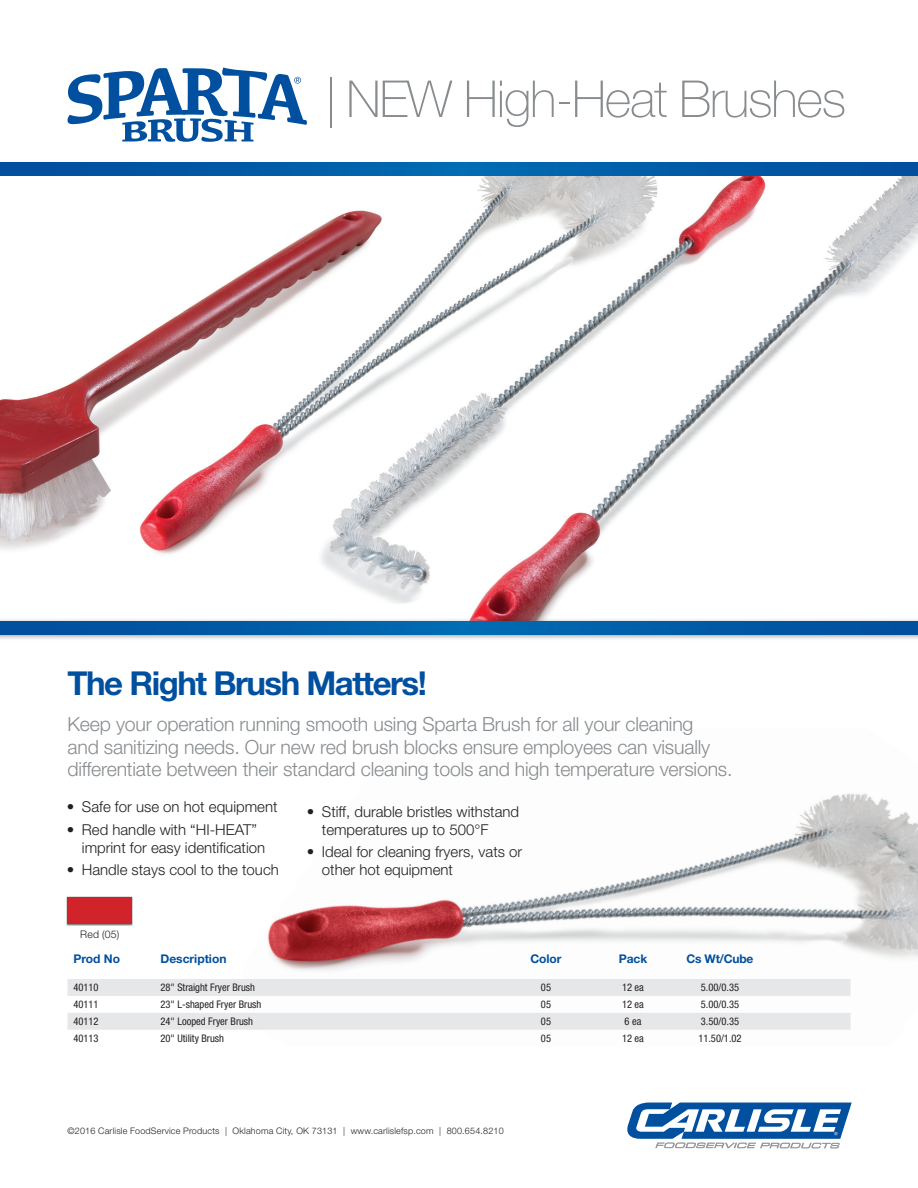
<style>
.page{position:relative;width:918px;height:1188px;background:#fff}
.page>*{position:absolute;margin:0;border:0;box-sizing:border-box;transform-origin:0 0}
._37pt{font:100 51px "Helvetica Neue LT Std";letter-spacing:-.025em;color:#888c8f}
._31pt{font:700 33px "Helvetica Neue LT Std";letter-spacing:-.045em;color:#01509f}
._13pt{font:300 19.5px/22.5px "Helvetica Neue LT Std";letter-spacing:-.01em;color:#888c8f}
.Bullets{font:300 15px/18px "Helvetica Neue LT Std";color:#231f20}
.Chart_Head{font:700 12px "Helvetica Neue LT Std";color:#01509f}
.Chart_Text{font:condensed 10.5px "Helvetica Neue LT Std";color:#231f20}
._7pt{font:300 10.5px "Helvetica Neue LT Std";color:#231f20}
._6pt{font:300 9px "Helvetica Neue LT Std";letter-spacing:.02em;color:#231f20}
</style>
<div class="page">
<svg style="left:627px;top:1102px;width:225px;height:46px"></svg>
<img style="left:268px;top:793px;width:650px;height:237px">
<img style="left:0;top:176px;width:918px;height:441px">
<div style="left:0;top:617px;width:918px;height:24px;background:#231f20;opacity:.45"></div>
<svg style="left:0;top:621px;width:918px;height:13px;background:#005ba7"></svg>
<svg style="left:0;top:162px;width:918px;height:14px;background:#005ba7"></svg>
<svg style="left:68px;top:68px;width:239px;height:74px"></svg>
<svg style="left:68px;top:979px;width:782px;height:51px"></svg>
<div style="left:66px;top:896px;width:67px;height:30px;background:#231f20;opacity:.65"></div>
<div style="left:68px;top:897px;width:64px;height:27px;background:#d1232a"></div>
<p class="_37pt" style="left:325px;top:70px;width:522px">| NEW High‑Heat Brushes</p>
<p class="_31pt" style="left:68px;top:663px;width:361px">The Right Brush Matters!</p>
<p class="_13pt" style="left:68px;top:713px;width:667px">Keep your operation running smooth using Sparta Brush for all your cleaning<br>and sanitizing needs. Our new red brush blocks ensure employees can visually differentiate between their standard cleaning tools and high temperature versions.</p>
<p class="Bullets" style="left:67px;top:798px;width:212px">• Safe for use on hot equipment</p>
<p class="Bullets" style="left:82px;top:820px;width:185px;text-indent:-15px">• Red handle with “HI-HEAT” imprint for easy identification</p>
<p class="Bullets" style="left:67px;top:861px;width:213px">• Handle stays cool to the touch</p>
<p class="_7pt" style="left:80px;top:928px;width:41px">Red (05)</p>
<p class="Bullets" style="left:322px;top:802px;width:199px;text-indent:-15px">• Stiff, durable bristles withstand temperatures up to 500°F</p>
<p class="Bullets" style="left:322px;top:843px;width:202px;text-indent:-15px">• Ideal for cleaning fryers, vats or other hot equipment</p>
<p class="Chart_Head" style="left:74px;top:951px;width:48px">Prod No</p>
<p class="Chart_Head" style="left:160px;top:951px;width:67px">Description</p>
<p class="Chart_Head" style="left:530px;top:951px;width:33px">Color</p>
<p class="Chart_Head" style="left:619px;top:951px;width:30px">Pack</p>
<p class="Chart_Head" style="left:687px;top:951px;width:68px">Cs Wt/Cube</p>
<p class="Chart_Text" style="left:74px;top:981px;width:27px">40110</p>
<p class="Chart_Text" style="left:161px;top:981px;width:96px">28" Straight Fryer Brush</p>
<p class="Chart_Text" style="left:541px;top:981px;width:12px">05</p>
<p class="Chart_Text" style="left:622px;top:981px;width:23px">12 ea</p>
<p class="Chart_Text" style="left:701px;top:981px;width:40px">5.00/0.35</p>
<p class="Chart_Text" style="left:74px;top:998px;width:27px">40111</p>
<p class="Chart_Text" style="left:161px;top:998px;width:102px">23" L-shaped Fryer Brush</p>
<p class="Chart_Text" style="left:541px;top:998px;width:12px">05</p>
<p class="Chart_Text" style="left:622px;top:998px;width:23px">12 ea</p>
<p class="Chart_Text" style="left:701px;top:998px;width:40px">5.00/0.35</p>
<p class="Chart_Text" style="left:74px;top:1015px;width:27px">40112</p>
<p class="Chart_Text" style="left:161px;top:1015px;width:94px">24" Looped Fryer Brush</p>
<p class="Chart_Text" style="left:541px;top:1015px;width:12px">05</p>
<p class="Chart_Text" style="left:625px;top:1015px;width:18px">6 ea</p>
<p class="Chart_Text" style="left:701px;top:1015px;width:40px">3.50/0.35</p>
<p class="Chart_Text" style="left:74px;top:1032px;width:27px">40113</p>
<p class="Chart_Text" style="left:161px;top:1032px;width:65px">20" Utility Brush</p>
<p class="Chart_Text" style="left:541px;top:1032px;width:12px">05</p>
<p class="Chart_Text" style="left:622px;top:1032px;width:23px">12 ea</p>
<p class="Chart_Text" style="left:698px;top:1032px;width:45px">11.50/1.02</p>
<p class="_6pt" style="left:68px;top:1125px;width:438px">©2016 Carlisle FoodService Products | Oklahoma City, OK 73131 | www.carlislefsp.com | 800.654.8210</p>
</div>
